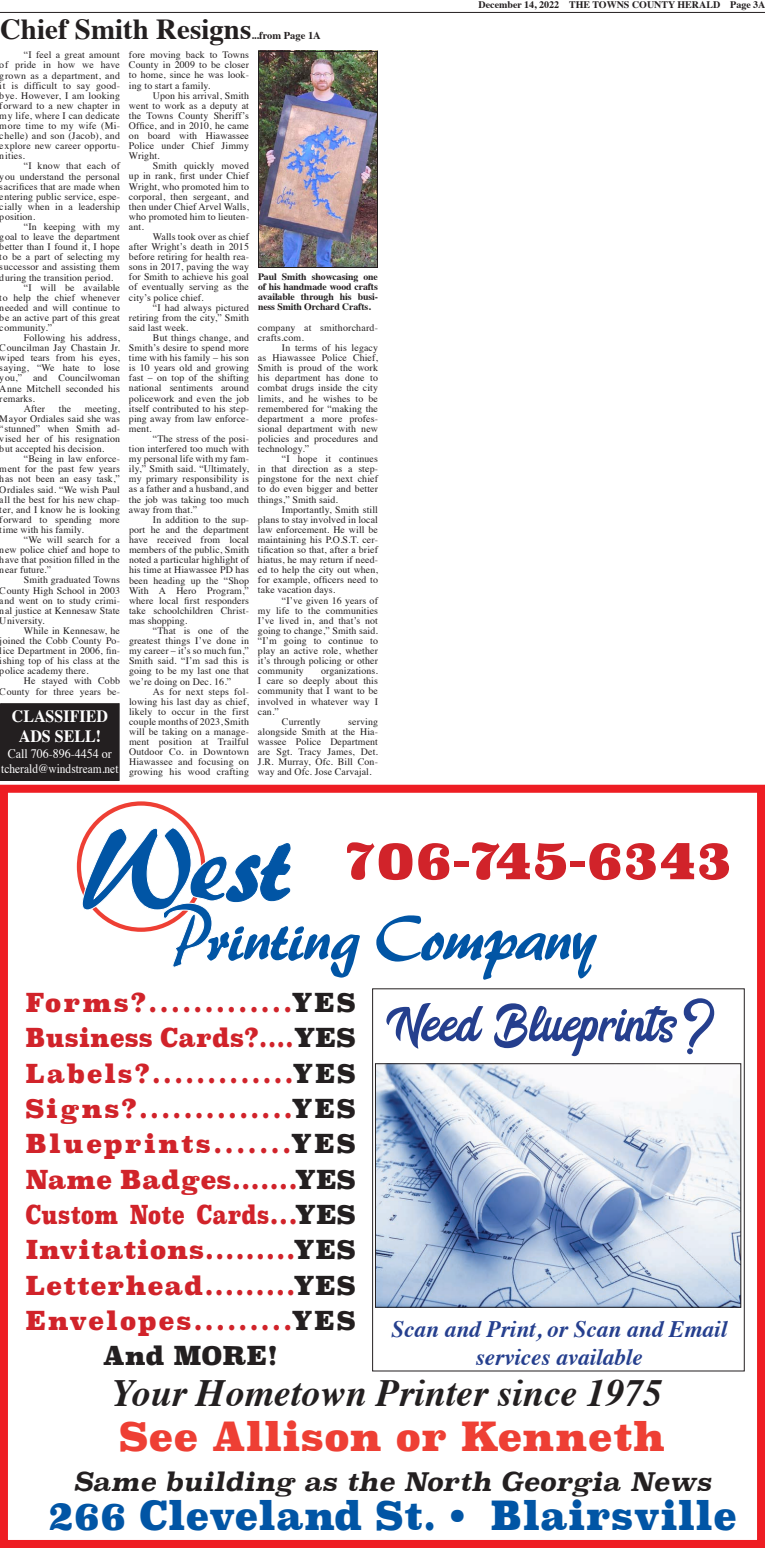
<style>
.page{position:relative;width:765px;height:1548px;background:#fff}
.page>*{position:absolute;margin:0;border:0;box-sizing:border-box;transform-origin:0 0}
.t1{font:62.8px "Bring Heart";color:#253f8e}
.t2{font:900 53px "Superclarendon";color:#d1232a}
.t3{font:900 39.3px "Superclarendon";color:#0155a5;scale:.95 1}
.t4{font:900 39.3px "Superclarendon";color:#ee3f34}
.t5{font:italic 700 38.5px "Times";color:#231f20}
.t6{font:700 29px "Times";color:#231f20}
.t7{font:900 25.5px/35.3px "Superclarendon";letter-spacing:.03em;color:#d1232a;text-align:center}
.t8{font:italic 700 25.5px "Superclarendon";color:#231f20}
.t9{font:italic 700 23.6px/28.3px "Times";color:#253f8e;text-align:center}
.t10{font:700 17.3px/20.7px "Times";color:#fff;text-align:center;scale:.93 1}
.t11{font:13px/15.6px "Times";color:#fff;text-align:center;scale:.93 1}
.t12{font:700 10.5px "Times";color:#231f20}
.t13{font:700 10px "Times";color:#231f20}
.t14{font:9.9px/10.1px "Times";letter-spacing:.01em;color:#231f20;text-align:justify}
.t15{font:700 9.8px/10px "Times";letter-spacing:-.01em;color:#231f20;text-align:justify}
.s1{color:#231f20}
</style>
<div class="page">
<hr style="left:0;top:12px;width:765px;height:1px;background:#231f20">
<svg style="left:76px;top:801px;width:669px;height:571px"></svg>
<div style="left:0;top:785px;width:765px;height:763px;border:8px solid #ee1d23"></div>
<img style="left:260px;top:53px;width:116px;height:213px">
<div style="left:258px;top:51px;width:120px;height:217px;border:1px solid #231f20"></div>
<div style="left:1px;top:704px;width:118px;height:76px;background:#231f20"></div>
<div style="left:0;top:703px;width:120px;height:78px;border:1px solid #231f20"></div>
<p class="t6" style="left:0;top:1px;width:253px">Chief Smith Resigns</p>
<p class="t12" style="left:251px;top:25px;width:71px">...from Page 1A</p>
<p class="t14" style="left:0;top:49px;width:122px;text-indent:24px">“I feel a great amount of pride in how we have grown as a department, and it is difficult to say good&shy;bye. However, I am looking forward to a new chapter in my life, where I can dedicate more time to my wife (Mi&shy;chelle) and son (Jacob), and explore new career opportu&shy;nities.</p>
<p class="t14" style="left:0;top:160px;width:122px;text-indent:24px">“I know that each of you understand the personal sacrifices that are made when entering public service, espe&shy;cially when in a leadership position.</p>
<p class="t14" style="left:0;top:221px;width:122px;text-indent:24px">“In keeping with my goal to leave the department better than I found it, I hope to be a part of selecting my successor and assisting them during the transition period.</p>
<p class="t14" style="left:0;top:281px;width:122px;text-indent:24px">“I will be available to help the chief whenever needed and will continue to be an active part of this great community.”</p>
<p class="t14" style="left:0;top:332px;width:122px;text-indent:24px">Following his address, Councilman Jay Chastain Jr. wiped tears from his eyes, saying, “We hate to lose you,” and Councilwoman Anne Mitchell seconded his remarks.</p>
<p class="t14" style="left:24px;top:403px;width:23px">After</p>
<p class="t14" style="left:59px;top:403px;width:14px">the</p>
<p class="t14" style="left:0;top:403px;width:122px;text-indent:85px">meeting, Mayor Ordiales said she was “stunned” when Smith ad&shy;vised her of his resignation but accepted his decision.</p>
<p class="t14" style="left:0;top:453px;width:122px;text-indent:24px">“Being in law enforce&shy;ment for the past few years has not been an easy task,” Ordiales said. “We wish Paul all the best for his new chap&shy;ter, and I know he is looking forward to spending more time with his family.</p>
<p class="t14" style="left:0;top:534px;width:122px;text-indent:24px">“We will search for a new police chief and hope to have that position filled in the near future.”</p>
<p class="t14" style="left:0;top:574px;width:122px;text-indent:24px">Smith graduated Towns County High School in 2003 and went on to study crimi&shy;nal justice at Kennesaw State University.</p>
<p class="t14" style="left:0;top:625px;width:122px;text-indent:24px">While in Kennesaw, he joined the Cobb County Po&shy;lice Department in 2006, fin&shy;ishing top of his class at the police academy there.</p>
<p class="t14" style="left:0;top:675px;width:122px;text-align:right">He stayed with Cobb<br>County for three years be-</p>
<p class="t10" style="left:12px;top:703px;width:105px">CLASSIFIED<br>ADS SELL!</p>
<p class="t11" style="left:1px;top:745px;width:128px">Call 706-896-4454 or tcherald@windstream.net</p>
<p class="t14" style="left:129px;top:49px;width:122px">fore moving back to Towns County in 2009 to be closer to home, since he was look&shy;ing to start a family.</p>
<p class="t14" style="left:129px;top:89px;width:122px;text-indent:24px">Upon his arrival, Smith went to work as a deputy at the Towns County Sheriff’s Office, and in 2010, he came on board with Hiawassee Police under Chief Jimmy Wright.</p>
<p class="t14" style="left:129px;top:160px;width:122px;text-indent:24px">Smith quickly moved up in rank, first under Chief Wright, who promoted him to corporal, then sergeant, and then under Chief Arvel Walls, who promoted him to lieuten&shy;ant.</p>
<p class="t14" style="left:129px;top:231px;width:122px;text-indent:24px">Walls took over as chief after Wright’s death in 2015 before retiring for health rea&shy;sons in 2017, paving the way for Smith to achieve his goal of eventually serving as the city’s police chief.</p>
<p class="t14" style="left:129px;top:301px;width:122px;text-indent:24px">“I had always pictured retiring from the city,” Smith said last week.</p>
<p class="t14" style="left:129px;top:332px;width:122px;text-indent:24px">But things change, and Smith’s desire to spend more time with his family – his son is 10 years old and growing fast – on top of the shifting national sentiments around policework and even the job itself contributed to his step&shy;ping away from law enforce&shy;ment.</p>
<p class="t14" style="left:129px;top:433px;width:122px;text-indent:24px">“The stress of the posi&shy;tion interfered too much with my personal life with my fam&shy;ily,” Smith said. “Ultimately, my primary responsibility is as a father and a husband, and the job was taking too much away from that.”</p>
<p class="t14" style="left:129px;top:514px;width:122px;text-indent:24px">In addition to the sup&shy;port he and the department have received from local members of the public, Smith noted a particular highlight of his time at Hiawassee PD has been heading up the “Shop With A Hero Program,” where local first responders take schoolchildren Christ&shy;mas shopping.</p>
<p class="t14" style="left:129px;top:625px;width:122px;text-indent:24px">“That is one of the greatest things I’ve done in my career – it’s so much fun,” Smith said. “I’m sad this is going to be my last one that we’re doing on Dec. 16.”</p>
<p class="t14" style="left:129px;top:685px;width:122px;text-indent:24px">As for next steps fol&shy;lowing his last day as chief, likely to occur in the first couple months of 2023, Smith will be taking on a manage&shy;ment position at Trailful Outdoor Co. in Downtown Hiawassee and focusing on growing his wood crafting</p>
<p class="t15" style="left:258px;top:270px;width:122px">Paul Smith showcasing one of his handmade wood crafts available through his busi&shy;ness Smith Orchard Crafts.</p>
<p class="t14" style="left:258px;top:322px;width:121px">company at smithorchard&shy;crafts.com.</p>
<p class="t14" style="left:258px;top:342px;width:122px;text-indent:24px">In terms of his legacy as Hiawassee Police Chief, Smith is proud of the work his department has done to combat drugs inside the city limits, and he wishes to be remembered for “making the department a more profes&shy;sional department with new policies and procedures and technology.”</p>
<p class="t14" style="left:258px;top:453px;width:122px;text-indent:24px">“I hope it continues in that direction as a step&shy;pingstone for the next chief to do even bigger and better things,” Smith said.</p>
<p class="t14" style="left:258px;top:503px;width:122px;text-indent:24px">Importantly, Smith still plans to stay involved in local law enforcement. He will be maintaining his P.O.S.T. cer&shy;tification so that, after a brief hiatus, he may return if need&shy;ed to help the city out when, for example, officers need to take vacation days.</p>
<p class="t14" style="left:258px;top:594px;width:122px;text-indent:24px">“I’ve given 16 years of my life to the communities I’ve lived in, and that’s not going to change,” Smith said. “I’m going to continue to play an active role, whether it’s through policing or other community</p>
<p class="t14" style="left:258px;top:665px;width:122px;text-indent:63px">organizations.<br>I care so deeply about this community that I want to be involved in whatever way I can.”</p>
<p class="t14" style="left:282px;top:715px;width:40px">Currently</p>
<p class="t14" style="left:258px;top:715px;width:122px;text-indent:90px">serving alongside Smith at the Hia&shy;wassee Police Department are Sgt. Tracy James, Det.<br>J.R. Murray, Ofc. Bill Con&shy;way and Ofc. Jose Carvajal.</p>
<p class="t13" style="left:479px;top:-5px;width:288px">December 14, 2022 THE TOWNS COUNTY HERALD Page 3A</p>
<p class="t2" style="left:345px;top:824px;width:389px">706-745-6343</p>
<p class="t7" style="left:25px;top:987px;width:332px">Forms?.............<span class="s1">YES<br></span>Business Cards?....<span class="s1">YES<br></span>Labels?.............<span class="s1">YES<br></span>Signs?..............<span class="s1">YES<br></span>Blueprints.......<span class="s1">YES<br></span>Name Badges.......<span class="s1">YES<br></span>Custom Note Cards...<span class="s1">YES<br></span>Invitations.........<span class="s1">YES<br></span>Letterhead.........<span class="s1">YES<br></span>Envelopes.........<span class="s1">YES<br>And MORE!</span></p>
<p class="t5" style="left:113px;top:1357px;width:552px">Your Hometown Printer since 1975</p>
<p class="t1" style="left:386px;top:990px;width:327px">Need Blueprints?</p>
<p class="t9" style="left:391px;top:1313px;width:337px">Scan and Print, or Scan and Email services available</p>
<p class="t4" style="left:119px;top:1410px;width:548px">See Allison or Kenneth</p>
<p class="t8" style="left:74px;top:1466px;width:639px">Same building as the North Georgia News</p>
<p class="t3" style="left:48px;top:1489px;width:727px">266 Cleveland St. • Blairsville</p>
</div>
